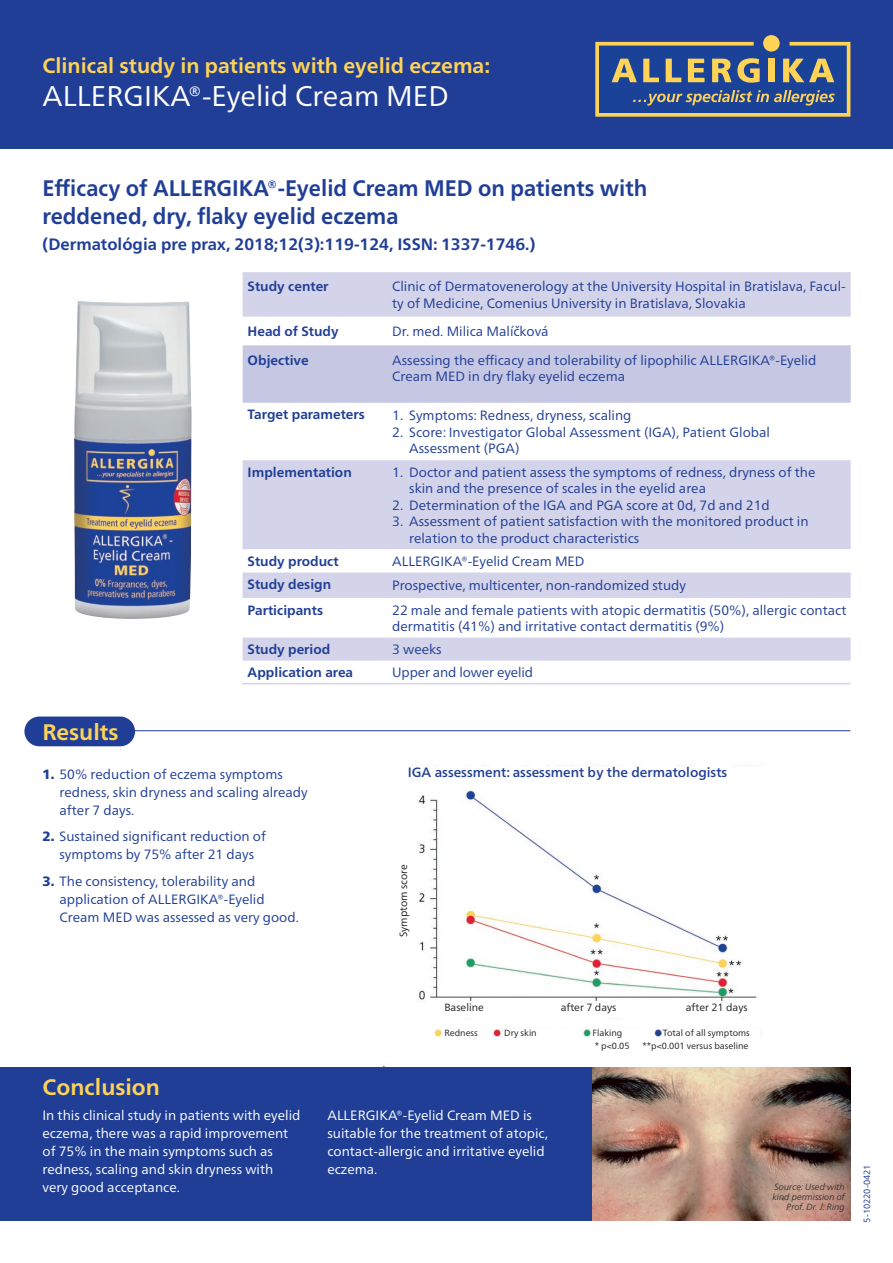
<style>
.page{position:relative;width:893px;height:1263px;background:#fff}
.page>*{position:absolute;margin:0;border:0;box-sizing:border-box;transform-origin:0 0}
.t1{font:28.5px "Frutiger Neue LTW1 G";color:#fff}
.t2{font:700 22.5px/28.5px "Frutiger Neue LTW1 G";color:#203e96;scale:.96 1}
.t3{font:700 22.5px "Frutiger Neue LTW1 G";color:#fed356}
.t4{font:700 21px "Frutiger Neue LTW1 G";color:#fed356}
.t5{font:700 16.5px "Frutiger Neue LTW1 G";color:#203e96}
.t6{font:13.5px/16.5px "Frutiger Neue LTW1 G";color:#203e96}
.t7{font:13.5px/18px "Frutiger Neue LTW1 G";color:#fff}
.t8{font:700 13.5px "Frutiger Neue LTW1 G";color:#203e96}
.t9{font:500 13.5px "Frutiger Neue LTW1 G";color:#203e96}
.t10{font:10.5px "Frutiger Neue LTW1 G";color:#231f20}
.t11{font:9px/12.9px "Frutiger Neue LTW1 G";color:#231f20}
.t12{font:italic 300 9px/9.8px "Frutiger Neue LTW1 G";color:#231f20;text-align:right}
.t13{font:9px "Frutiger Neue LTW1 G";color:#203e96}
.s1{font-weight:900}
</style>
<div class="page">
<div style="left:0;top:0;width:893px;height:149px;background:#203e96"></div>
<img style="left:384px;top:764px;width:373px;height:302px">
<div style="left:408px;top:767px;width:374px;height:21px;background:#fff"></div>
<div style="left:399px;top:822px;width:17px;height:157px;background:#fff"></div>
<div style="left:444px;top:1003px;width:342px;height:13px;background:#fff"></div>
<div style="left:444px;top:1029px;width:46px;height:26px;background:#fff"></div>
<div style="left:504px;top:1029px;width:68px;height:17px;background:#fff"></div>
<div style="left:593px;top:1029px;width:50px;height:13px;background:#fff"></div>
<div style="left:595px;top:1042px;width:200px;height:33px;background:#fff"></div>
<div style="left:663px;top:1029px;width:96px;height:13px;background:#fff"></div>
<div style="left:0;top:1067px;width:609px;height:153px;background:#203e96"></div>
<img style="left:592px;top:1067px;width:258px;height:153px">
<img style="left:74px;top:301px;width:118px;height:318px">
<div style="left:24px;top:716px;width:111px;height:30px;background:#203e96;border-radius:15px"></div>
<hr style="left:43px;top:730px;width:807px;height:1px;background:#203e96">
<svg style="left:243px;top:272px;width:608px;height:389px;fill:#d3d3e9"></svg>
<svg style="left:243px;top:317px;width:608px;height:143px"></svg>
<div style="left:243px;top:345px;width:608px;height:58px;background:#c6c7e2"></div>
<hr style="left:242px;top:683px;width:149px;height:1px;background:#d3d3e9">
<hr style="left:391px;top:683px;width:460px;height:1px;background:#d3d3e9">
<div style="left:763px;top:35px;width:17px;height:17px;background:#fed356;border-radius:50%"></div>
<svg style="left:595px;top:42px;width:255px;height:75px"></svg>
<h3 class="t4" style="left:43px;top:51px;width:449px">Clinical study in patients with eyelid eczema:</h3>
<h1 class="t1" style="left:43px;top:75px;width:408px">ALLERGIKA®-Eyelid Cream MED</h1>
<h2 class="t2" style="left:43px;top:172px;width:632px">Efficacy of ALLERGIKA®-Eyelid Cream MED on patients with reddened, dry, flaky eyelid eczema</h2>
<p class="t5" style="left:43px;top:232px;width:494px">(Dermatológia pre prax, 2018;12(3):119-124, ISSN: 1337-1746.)</p>
<h2 class="t3" style="left:43px;top:715px;width:78px">Results</h2>
<p class="t8" style="left:248px;top:277px;width:82px">Study center</p>
<p class="t6" style="left:392px;top:277px;width:455px">Clinic of Dermatovenerology at the University Hospital in Bratislava, Facul&shy;ty of Medicine, Comenius University in Bratislava, Slovakia</p>
<p class="t8" style="left:248px;top:321px;width:93px">Head of Study</p>
<p class="t6" style="left:392px;top:322px;width:158px">Dr. med. Milica Malíčková</p>
<p class="t8" style="left:248px;top:350px;width:63px">Objective</p>
<p class="t6" style="left:392px;top:351px;width:426px">Assessing the efficacy and tolerability of lipophilic ALLERGIKA®-Eyelid<br>Cream MED in dry flaky eyelid eczema</p>
<p class="t8" style="left:248px;top:405px;width:119px">Target parameters</p>
<p class="t6" style="left:392px;top:406px;width:241px">1. Symptoms: Redness, dryness, scaling</p>
<p class="t6" style="left:409px;top:423px;width:362px;text-indent:-17px">2. Score: Investigator Global Assessment (IGA), Patient Global<br>Assessment (PGA)</p>
<p class="t8" style="left:248px;top:462px;width:106px">Implementation</p>
<p class="t6" style="left:409px;top:463px;width:408px;text-indent:-17px">1. Doctor and patient assess the symptoms of redness, dryness of the skin and the presence of scales in the eyelid area</p>
<p class="t6" style="left:392px;top:496px;width:379px">2. Determination of the IGA and PGA score at 0d, 7d and 21d</p>
<p class="t6" style="left:409px;top:512px;width:401px;text-indent:-17px">3. Assessment of patient satisfaction with the monitored product in relation to the product characteristics</p>
<p class="t8" style="left:248px;top:551px;width:92px">Study product</p>
<p class="t6" style="left:392px;top:552px;width:194px">ALLERGIKA®-Eyelid Cream MED</p>
<p class="t8" style="left:248px;top:575px;width:85px">Study design</p>
<p class="t6" style="left:392px;top:576px;width:295px">Prospective, multicenter, non-randomized study</p>
<p class="t8" style="left:248px;top:600px;width:77px">Participants</p>
<p class="t6" style="left:392px;top:601px;width:456px">22 male and female patients with atopic dermatitis (50%), allergic contact dermatitis (41%) and irritative contact dermatitis (9%)</p>
<p class="t8" style="left:248px;top:640px;width:84px">Study period</p>
<p class="t6" style="left:392px;top:640px;width:51px">3 weeks</p>
<p class="t8" style="left:248px;top:663px;width:107px">Application area</p>
<p class="t6" style="left:392px;top:663px;width:142px">Upper and lower eyelid</p>
<p class="t6" style="left:60px;top:764px;width:250px;line-height:18px;text-indent:-17px"><span class="s1">1.</span> 50% reduction of eczema symptoms redness, skin dryness and scaling already after 7 days.</p>
<p class="t6" style="left:43px;top:826px;width:225px;line-height:18px;text-align:center"><span class="s1">2.</span> Sustained significant reduction of symptoms by 75% after 21 days</p>
<p class="t6" style="left:60px;top:871px;width:241px;line-height:18px;text-indent:-17px"><span class="s1">3.</span> The consistency, tolerability and application of ALLERGIKA®-Eyelid<br>Cream MED was assessed as very good.</p>
<p class="t9" style="left:408px;top:763px;width:321px">IGA assessment: assessment by the dermatologists</p>
<p class="t10" style="left:396px;top:937px;width:75px;rotate:-90deg">Symptom score</p>
<h2 class="t3" style="left:43px;top:1071px;width:119px">Conclusion</h2>
<p class="t10" style="left:444px;top:999px;width:41px">Baseline</p>
<p class="t10" style="left:561px;top:999px;width:57px">after 7 days</p>
<p class="t10" style="left:686px;top:999px;width:63px">after 21 days</p>
<p class="t11" style="left:444px;top:1025px;width:35px">Redness</p>
<p class="t11" style="left:504px;top:1025px;width:34px">Dry skin</p>
<p class="t11" style="left:593px;top:1025px;width:39px">Flaking<br>* p&lt;0.05</p>
<p class="t11" style="left:663px;top:1025px;width:88px">Total of all symptoms</p>
<p class="t11" style="left:642px;top:1038px;width:108px">**p&lt;0.001 versus baseline</p>
<p class="t7" style="left:43px;top:1105px;width:259px">In this clinical study in patients with eyelid eczema, there was a rapid improvement of 75% in the main symptoms such as redness, scaling and skin dryness with very good acceptance.</p>
<p class="t7" style="left:327px;top:1105px;width:222px">ALLERGIKA®-Eyelid Cream MED is suitable for the treatment of atopic, contact-allergic and irritative eyelid eczema.</p>
<p class="t12" style="left:772px;top:1182px;width:74px">Source: Used with kind permission of<br>Prof. Dr. J. Ring</p>
<p class="t13" style="left:860px;top:1222px;width:59px;rotate:-90deg">5-10220-0421</p>
</div>
